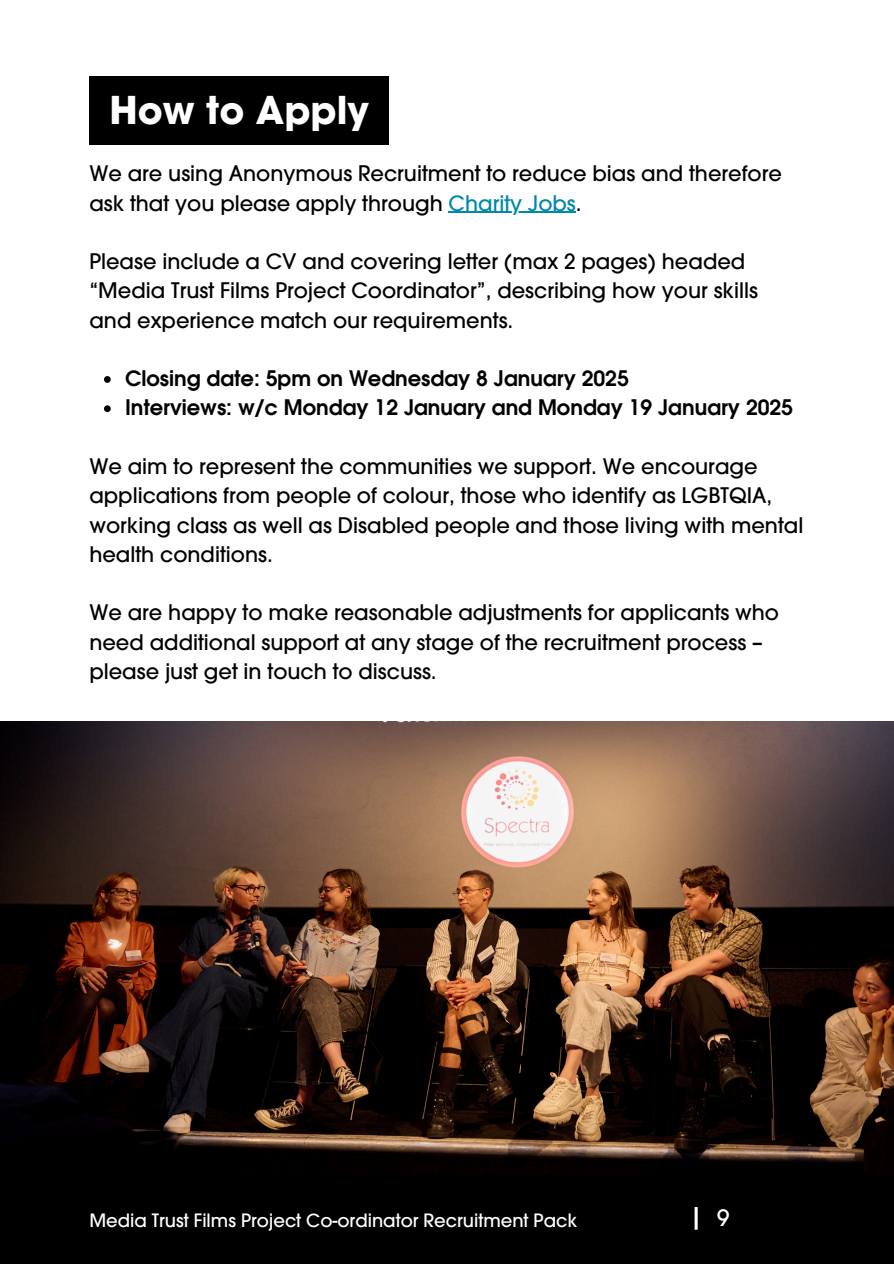
<style>
.page{position:relative;width:894px;height:1264px;background:#fff}
.page>*{position:absolute;margin:0;border:0;box-sizing:border-box;transform-origin:0 0}
.t1{font:700 37.5px "Avant Garde";color:#fff}
.t2{font:500 27px "Avant Garde";color:#fff}
.t3{font:500 22.5px "Avant Garde";color:#fff}
.t4{font:500 21px/29.2px "Avant Garde";color:#000}
.t5{font:600 21px/29.2px "Avant Garde";color:#000}
.t6{font:500 18px "Avant Garde";color:#fff}
.s1{color:#0088ad}
</style>
<div class="page">
<div style="left:90px;top:77px;width:298px;height:68px;background:#000"></div>
<img style="left:0;top:721px;width:892px;height:453px">
<hr style="left:448px;top:212px;width:127px;height:1px;background:#0088ad">
<svg style="left:104px;top:376px;width:7px;height:7px"></svg>
<svg style="left:104px;top:405px;width:7px;height:7px"></svg>
<div style="left:0;top:1174px;width:893px;height:89px;background:#000"></div>
<h1 class="t1" style="left:109px;top:86px;width:261px">How to Apply</h1>
<h2 class="t4" style="left:89px;top:159px;width:693px">We are using Anonymous Recruitment to reduce bias and therefore ask that you please apply through <span class="s1">Charity Jobs</span>.</h2>
<p class="t4" style="left:89px;top:247px;width:670px">Please include a CV and covering letter (max 2 pages) headed “Media Trust Films Project Coordinator”, describing how your skills</p>
<p class="t4" style="left:89px;top:305px;width:425px">and experience match our requirements.</p>
<p class="t5" style="left:125px;top:364px;width:669px">Closing date: 5pm on Wednesday 8 January 2025<br>Interviews: w/c Monday 12 January and Monday 19 January 2025</p>
<h2 class="t4" style="left:89px;top:451px;width:715px">We aim to represent the communities we support. We encourage applications from people of colour, those who identify as LGBTQIA, working class as well as Disabled people and those living with mental health conditions.</h2>
<h2 class="t4" style="left:89px;top:598px;width:691px">We are happy to make reasonable adjustments for applicants who need additional support at any stage of the recruitment process – please just get in touch to discuss.</h2>
<p class="t6" style="left:89px;top:1208px;width:489px">Media Trust Films Project Co-ordinator Recruitment Pack</p>
<p class="t2" style="left:688px;top:1200px;width:16px">|</p>
<p class="t3" style="left:717px;top:1202px;width:14px">9</p>
</div>
